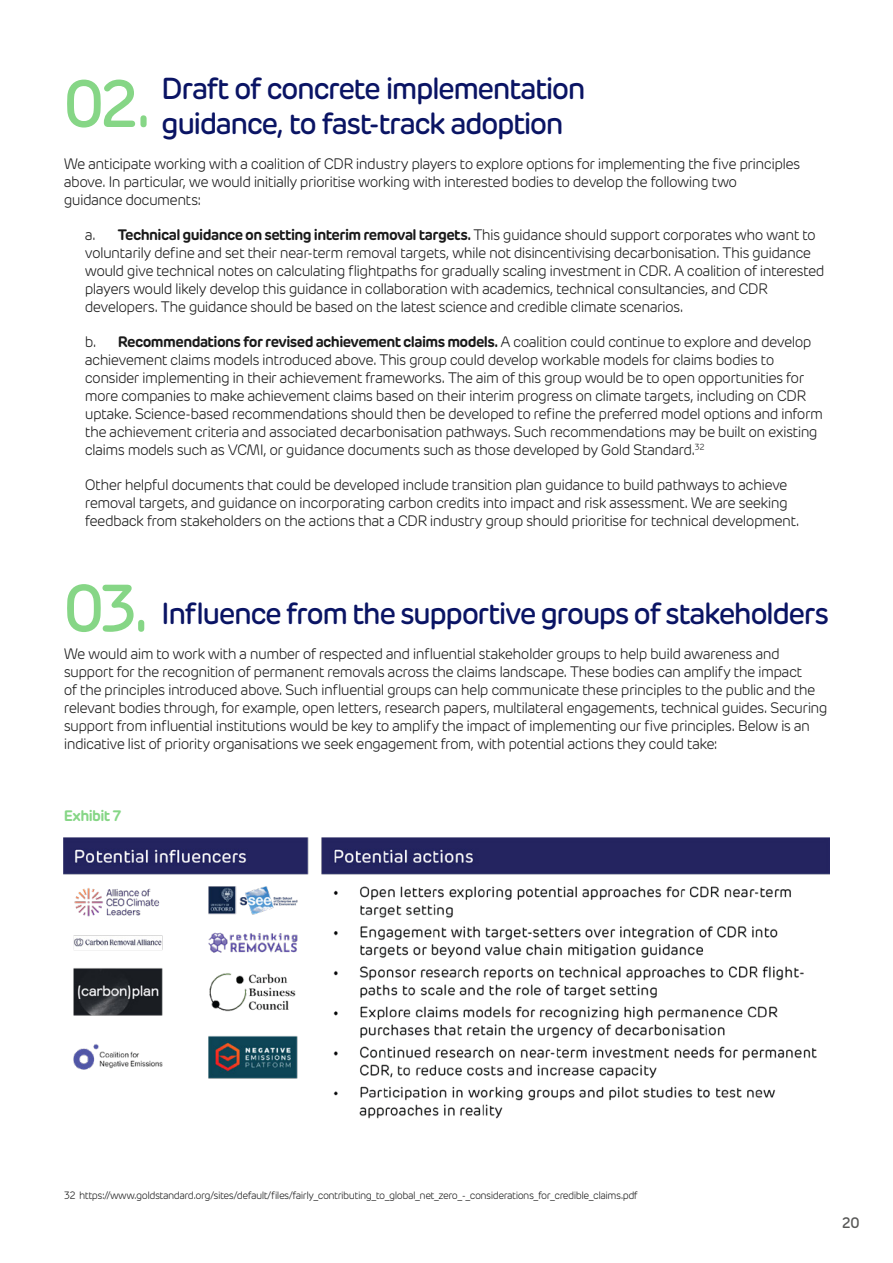
<style>
.page{position:relative;width:893px;height:1263px;background:#fff}
.page>*{position:absolute;margin:0;border:0;box-sizing:border-box;transform-origin:0 0}
.Number_big_green{font:500 66px "New Rubrik";color:#86d686}
.Heading_next_to_number{font:500 30px/34.5px "New Rubrik";letter-spacing:-.055em;color:#0a1464}
.Paragraph_1{font:300 15px/18px "New Rubrik";letter-spacing:-.04em;color:#1a1a1a}
.Paragraph_1-2{font:700 15px "New Rubrik";letter-spacing:-.04em;color:#86d686}
.t1{font:500 15px "New Rubrik";color:#575756}
.Paragraph_Style_1{font:300 10.5px "New Rubrik";letter-spacing:-.05em;color:#1a1a1a}
.s1{font-weight:700}
</style>
<div class="page">
<img style="left:64px;top:837px;width:765px;height:281px">
<p class="Heading_next_to_number" style="left:161px;top:71px;width:426px">Draft of concrete implementation guidance, to fast-track adoption</p>
<p class="Paragraph_1" style="left:64px;top:154px;width:738px">We anticipate working with a coalition of CDR industry players to explore options for implementing the five principles above. In particular, we would initially prioritise working with interested bodies to develop the following two<br>guidance documents:</p>
<p class="Paragraph_1" style="left:85px;top:225px;width:741px">a. <span class="s1">Technical guidance on setting interim removal targets.</span> This guidance should support corporates who want to voluntarily define and set their near-term removal targets, while not disincentivising decarbonisation. This guidance would give technical notes on calculating flightpaths for gradually scaling investment in CDR. A coalition of interested players would likely develop this guidance in collaboration with academics, technical consultancies, and CDR developers. The guidance should be based on the latest science and credible climate scenarios.</p>
<p class="Paragraph_1" style="left:85px;top:332px;width:740px">b. <span class="s1">Recommendations for revised achievement claims models.</span> A coalition could continue to explore and develop achievement claims models introduced above. This group could develop workable models for claims bodies to consider implementing in their achievement frameworks. The aim of this group would be to open opportunities for more companies to make achievement claims based on their interim progress on climate targets, including on CDR uptake. Science-based recommendations should then be developed to refine the preferred model options and inform the achievement criteria and associated decarbonisation pathways. Such recommendations may be built on existing claims models such as VCMI, or guidance documents such as those developed by Gold Standard.<sup>32</sup></p>
<p class="Paragraph_1" style="left:85px;top:475px;width:716px">Other helpful documents that could be developed include transition plan guidance to build pathways to achieve removal targets, and guidance on incorporating carbon credits into impact and risk assessment. We are seeking feedback from stakeholders on the actions that a CDR industry group should prioritise for technical development.</p>
<p class="Number_big_green" style="left:64px;top:63px;width:79px">02.</p>
<p class="Number_big_green" style="left:64px;top:568px;width:77px">03.</p>
<p class="Heading_next_to_number" style="left:161px;top:596px;width:669px">Influence from the supportive groups of stakeholders</p>
<p class="Paragraph_1" style="left:64px;top:645px;width:765px">We would aim to work with a number of respected and influential stakeholder groups to help build awareness and support for the recognition of permanent removals across the claims landscape. These bodies can amplify the impact<br>of the principles introduced above. Such influential groups can help communicate these principles to the public and the relevant bodies through, for example, open letters, research papers, multilateral engagements, technical guides. Securing support from influential institutions would be key to amplify the impact of implementing our five principles. Below is an indicative list of priority organisations we seek engagement from, with potential actions they could take:</p>
<p class="Paragraph_1-2" style="left:64px;top:806px;width:59px">Exhibit 7</p>
<p class="Paragraph_Style_1" style="left:64px;top:1189px;width:576px">32 https://www.goldstandard.org/sites/default/files/fairly_contributing_to_global_net_zero_-_considerations_for_credible_claims.pdf</p>
<p class="t1" style="left:842px;top:1213px;width:19px">20</p>
</div>
